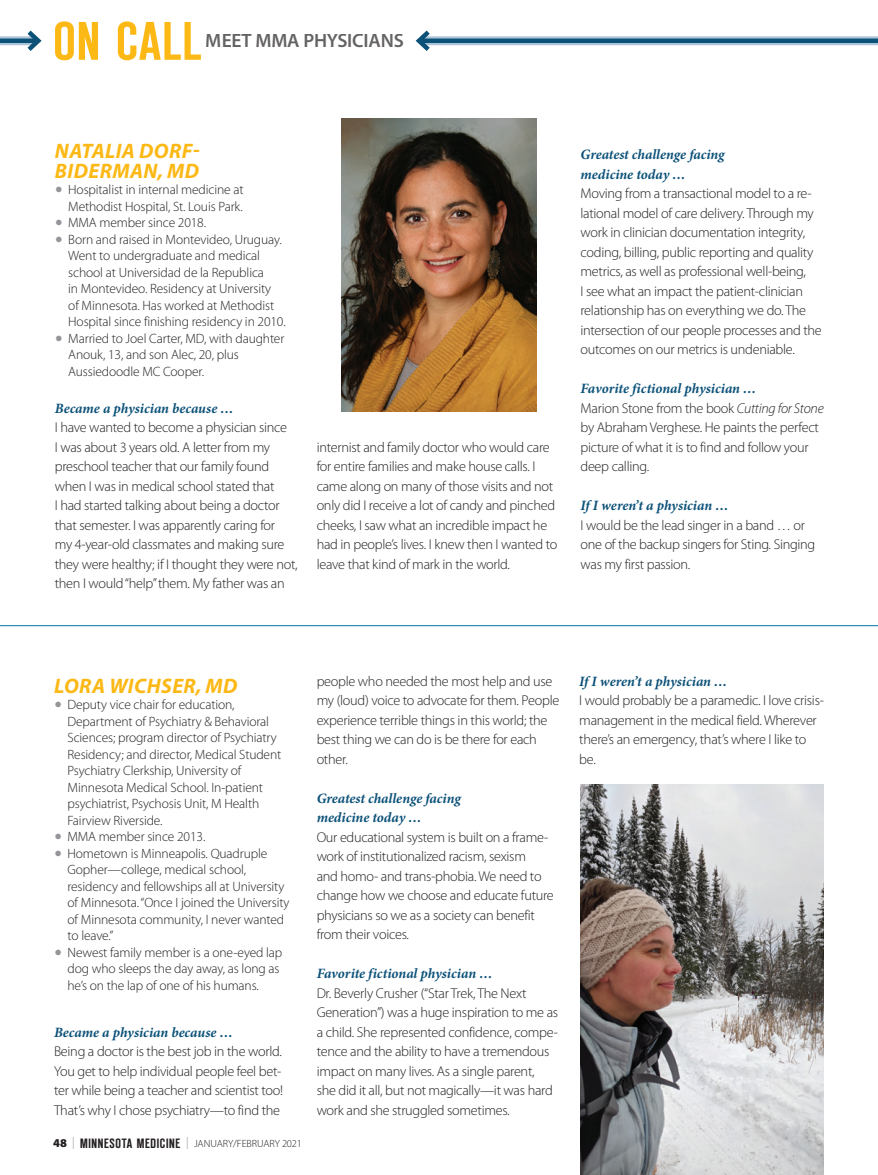
<style>
.page{position:relative;width:878px;height:1175px;background:#fff}
.page>*{position:absolute;margin:0;border:0;box-sizing:border-box;transform-origin:0 0}
.t1{font:54px "Reforma Grotesk Demi";letter-spacing:.03em;color:#fcb814}
.Body_R{font:italic 700 21px/19.5px "Myriad Pro";letter-spacing:.02em;color:#fcb814}
.t2{font:600 19.5px "Myriad Pro";letter-spacing:-.01em;color:#231f20}
.Body_R-2{font:300 14.25px/19.5px "Myriad Pro";letter-spacing:-.02em;color:#231f20}
.Body_R-3{font:italic 700 14.25px/19.5px "Minion Pro";letter-spacing:-.005em;color:#0b5178}
.t3{font:300 13.5px/16.5px "Myriad Pro";letter-spacing:-.01em;color:#231f20}
.t4{font:300 10.5px "Myriad Pro";color:#231f20}
.s1{font-family:"Minion Pro";font-weight:400;font-size:21px;color:#939598}
.s2{font-style:italic}
.s3{font-weight:900;font-size:12px}
.s4{font-size:12px;color:#939598}
.s5{font-family:"Reforma Grotesk Demi";font-weight:400;font-size:13.5px}
</style>
<div class="page">
<svg style="left:0;top:36px;width:23px;height:9px"></svg>
<hr style="left:0;top:39px;width:38px;height:4px;background:#0b5178">
<svg style="left:23px;top:30px;width:19px;height:21px"></svg>
<svg style="left:434px;top:36px;width:443px;height:9px;background:#a2bdd1"></svg>
<hr style="left:419px;top:39px;width:459px;height:4px;background:#0b5178">
<svg style="left:415px;top:30px;width:19px;height:21px"></svg>
<img style="left:341px;top:118px;width:195px;height:293px">
<img style="left:580px;top:784px;width:244px;height:390px">
<h1 class="t1" style="left:53px;top:10px;width:149px">ON CALL</h1>
<h3 class="t2" style="left:206px;top:28px;width:199px">MEET MMA PHYSICIANS</h3>
<p class="Body_R" style="left:55px;top:141px;width:146px">NATALIA DORF-<br>BIDERMAN, MD</p>
<p class="t3" style="left:55px;top:181px;width:190px;text-align:right"><span class="s1">•</span> Hospitalist in internal medicine at<br>Methodist Hospital, St. Louis Park.</p>
<p class="t3" style="left:55px;top:214px;width:153px"><span class="s1">•</span> MMA member since 2018.</p>
<p class="t3" style="left:68px;top:231px;width:219px;text-indent:-14px"><span class="s1">•</span> Born and raised in Montevideo, Uruguay.<br>Went to undergraduate and medical school at Universidad de la Republica<br>in Montevideo. Residency at University<br>of Minnesota. Has worked at Methodist Hospital since finishing residency in 2010.</p>
<p class="t3" style="left:68px;top:330px;width:217px;text-indent:-14px"><span class="s1">•</span> Married to Joel Carter, MD, with daughter<br>Anouk, 13, and son Alec, 20, plus<br>Aussiedoodle MC Cooper.</p>
<p class="Body_R-3" style="left:55px;top:399px;width:180px">Became a physician because …</p>
<p class="Body_R-2" style="left:55px;top:417px;width:244px">I have wanted to become a physician since<br>I was about 3 years old. A letter from my preschool teacher that our family found when I was in medical school stated that<br>I had started talking about being a doctor that semester. I was apparently caring for<br>my 4-year-old classmates and making sure they were healthy; if I thought they were not, then I would “help” them. My father was an</p>
<p class="Body_R-2" style="left:316px;top:437px;width:242px">internist and family doctor who would care for entire families and make house calls. I came along on many of those visits and not only did I receive a lot of candy and pinched cheeks, I saw what an incredible impact he had in people’s lives. I knew then I wanted to leave that kind of mark in the world.</p>
<p class="Body_R-3" style="left:580px;top:145px;width:146px">Greatest challenge facing medicine today …</p>
<p class="Body_R-2" style="left:580px;top:183px;width:243px">Moving from a transactional model to a re&shy;lational model of care delivery. Through my work in clinician documentation integrity, coding, billing, public reporting and quality metrics, as well as professional well-being,<br>I see what an impact the patient-clinician relationship has on everything we do. The intersection of our people processes and the outcomes on our metrics is undeniable.</p>
<p class="Body_R-3" style="left:580px;top:379px;width:177px">Favorite fictional physician …</p>
<p class="Body_R-2" style="left:580px;top:398px;width:245px">Marion Stone from the book <span class="s2">Cutting for Stone </span>by Abraham Verghese. He paints the perfect picture of what it is to find and follow your deep calling.</p>
<p class="Body_R-3" style="left:580px;top:496px;width:150px">If I weren’t a physician …</p>
<p class="Body_R-2" style="left:580px;top:515px;width:236px">I would be the lead singer in a band … or one of the backup singers for Sting. Singing was my first passion.</p>
<p class="Body_R" style="left:54px;top:675px;width:185px">LORA WICHSER, MD</p>
<p class="t3" style="left:68px;top:696px;width:215px;text-indent:-14px"><span class="s1">•</span> Deputy vice chair for education, Department of Psychiatry &amp; Behavioral Sciences; program director of Psychiatry Residency; and director, Medical Student Psychiatry Clerkship, University of Minnesota Medical School. In-patient psychiatrist, Psychosis Unit, M Health Fairview Riverside.</p>
<p class="t3" style="left:54px;top:828px;width:153px"><span class="s1">•</span> MMA member since 2013.</p>
<p class="t3" style="left:68px;top:844px;width:223px;text-indent:-14px"><span class="s1">•</span> Hometown is Minneapolis. Quadruple Gopher—college, medical school, residency and fellowships all at University of Minnesota. “Once I joined the University of Minnesota community, I never wanted to leave.”</p>
<p class="t3" style="left:68px;top:943px;width:216px;text-indent:-14px"><span class="s1">•</span> Newest family member is a one-eyed lap dog who sleeps the day away, as long as he’s on the lap of one of his humans.</p>
<p class="Body_R-3" style="left:54px;top:1023px;width:180px">Became a physician because …</p>
<p class="Body_R-2" style="left:54px;top:1041px;width:230px;text-align:justify">Being a doctor is the best job in the world.<br>You get to help individual people feel bet&shy;ter while being a teacher and scientist too!<br>That’s why I chose psychiatry—to find the</p>
<p class="t4" style="left:53px;top:1137px;width:250px"><span class="s3">48</span> <span class="s4">|</span> <span class="s5">MINNESOTA MEDICINE</span> <span class="s4">|</span> JANUARY/FEBRUARY 2021</p>
<p class="Body_R-2" style="left:316px;top:671px;width:244px">people who needed the most help and use my (loud) voice to advocate for them. People experience terrible things in this world; the best thing we can do is be there for each other.</p>
<p class="Body_R-3" style="left:316px;top:789px;width:146px">Greatest challenge facing medicine today …</p>
<p class="Body_R-2" style="left:316px;top:827px;width:238px">Our educational system is built on a frame&shy;work of institutionalized racism, sexism<br>and homo- and trans-phobia. We need to change how we choose and educate future physicians so we as a society can benefit from their voices.</p>
<p class="Body_R-3" style="left:316px;top:964px;width:177px">Favorite fictional physician …</p>
<p class="Body_R-2" style="left:316px;top:983px;width:243px">Dr. Beverly Crusher (“Star Trek, The Next Generation”) was a huge inspiration to me as a child. She represented confidence, compe&shy;tence and the ability to have a tremendous impact on many lives. As a single parent,<br>she did it all, but not magically—it was hard work and she struggled sometimes.</p>
<p class="Body_R-3" style="left:579px;top:672px;width:150px">If I weren’t a physician …</p>
<p class="Body_R-2" style="left:579px;top:690px;width:246px">I would probably be a paramedic. I love crisis&shy;management in the medical field. Wherever there’s an emergency, that’s where I like to be.</p>
</div>
